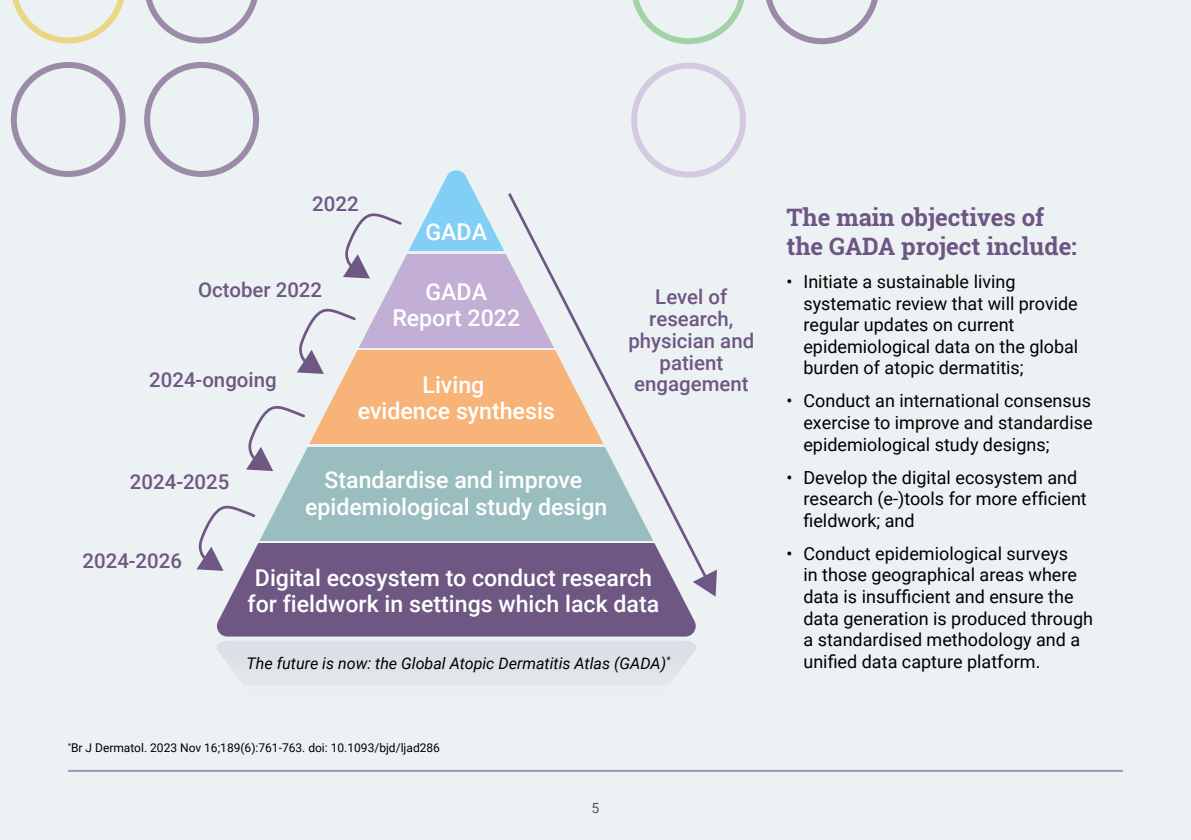
<style>
.page{position:relative;width:1191px;height:840px;background:#fff}
.page>*{position:absolute;margin:0;border:0;box-sizing:border-box;transform-origin:0 0}
.sub-title{font:700 24px/28.8px "Roboto Slab";color:#6e5684}
.t1{font:500 23.2px/26.2px "Roboto";color:#fff;text-align:center}
.t2{font:500 20.4px/21.8px "Roboto";color:#6f5784;text-align:center}
.body___tabbed{font:18px/21.6px "Roboto";color:#000}
.body{font:italic 16px "Roboto";color:#000}
.t3{font:14px "Roboto";color:#575756}
.body-2{font:12px "Roboto";color:#000}
</style>
<div class="page">
<div style="left:0;top:0;width:1191px;height:839px;background:#ecf2f3"></div>
<svg style="left:146px;top:0;width:112px;height:43px"></svg>
<svg style="left:12px;top:0;width:112px;height:43px"></svg>
<svg style="left:144px;top:62px;width:115px;height:115px"></svg>
<svg style="left:11px;top:62px;width:115px;height:115px"></svg>
<svg style="left:766px;top:0;width:112px;height:44px"></svg>
<svg style="left:632px;top:0;width:113px;height:44px"></svg>
<svg style="left:631px;top:63px;width:115px;height:114px"></svg>
<svg style="left:214px;top:641px;width:484px;height:131px"></svg>
<div style="left:214px;top:543px;width:484px;height:93px;background:#6f5784"></div>
<div style="left:214px;top:446px;width:484px;height:94px;background:#9abdc0"></div>
<svg style="left:310px;top:350px;width:195px;height:93px;background:#f7b880"></svg>
<svg style="left:359px;top:254px;width:146px;height:93px;background:#c7b4d7"></svg>
<svg style="left:214px;top:170px;width:484px;height:81px"></svg>
<svg style="left:505px;top:190px;width:198px;height:392px"></svg>
<svg style="left:693px;top:569px;width:24px;height:27px"></svg>
<svg style="left:196px;top:498px;width:61px;height:72px"></svg>
<svg style="left:246px;top:406px;width:61px;height:65px"></svg>
<svg style="left:297px;top:308px;width:61px;height:66px"></svg>
<svg style="left:343px;top:205px;width:61px;height:73px"></svg>
<hr style="left:68px;top:769px;width:1055px;height:2px;background:#a092b4">
<p class="t2" style="left:312px;top:192px;width:48px">2022</p>
<p class="t1" style="left:425px;top:217px;width:63px">GADA</p>
<p class="t2" style="left:198px;top:278px;width:125px">October 2022</p>
<p class="t2" style="left:149px;top:368px;width:129px">2024-ongoing</p>
<p class="t1" style="left:392px;top:278px;width:129px">GADA<br>Report 2022</p>
<p class="t2" style="left:628px;top:285px;width:127px">Level of research, physician and patient</p>
<p class="t1" style="left:422px;top:370px;width:63px">Living</p>
<p class="t2" style="left:634px;top:372px;width:116px">engagement</p>
<p class="t1" style="left:358px;top:396px;width:199px">evidence synthesis</p>
<p class="t2" style="left:130px;top:469px;width:101px">2024-2025</p>
<p class="t2" style="left:83px;top:549px;width:101px">2024-2026</p>
<p class="t1" style="left:305px;top:466px;width:304px">Standardise and improve epidemiological study design</p>
<p class="t1" style="left:247px;top:563px;width:413px">Digital ecosystem to conduct research for fieldwork in settings which lack data</p>
<p class="body" style="left:246px;top:651px;width:425px">The future is now: the Global Atopic Dermatitis Atlas (GADA)<sup>*</sup></p>
<p class="body-2" style="left:68px;top:739px;width:373px"><sup>*</sup>Br J Dermatol. 2023 Nov 16;189(6):761-763. doi: 10.1093/bjd/ljad286</p>
<p class="t3" style="left:591px;top:798px;width:9px">5</p>
<p class="sub-title" style="left:786px;top:203px;width:292px">The main objectives of the GADA project include:</p>
<p class="body___tabbed" style="left:803px;top:270px;width:276px;text-indent:-17px">• Initiate a sustainable living systematic review that will provide regular updates on current epidemiological data on the global burden of atopic dermatitis;</p>
<p class="body___tabbed" style="left:803px;top:389px;width:291px;text-align:justify;text-indent:-17px">• Conduct an international consensus exercise to improve and standardise epidemiological study designs;</p>
<p class="body___tabbed" style="left:803px;top:465px;width:285px;text-indent:-17px">• Develop the digital ecosystem and research (e-)tools for more efficient fieldwork; and</p>
<p class="body___tabbed" style="left:803px;top:541px;width:291px;text-indent:-17px">• Conduct epidemiological surveys<br>in those geographical areas where data is insufficient and ensure the data generation is produced through a standardised methodology and a unified data capture platform.</p>
</div>
